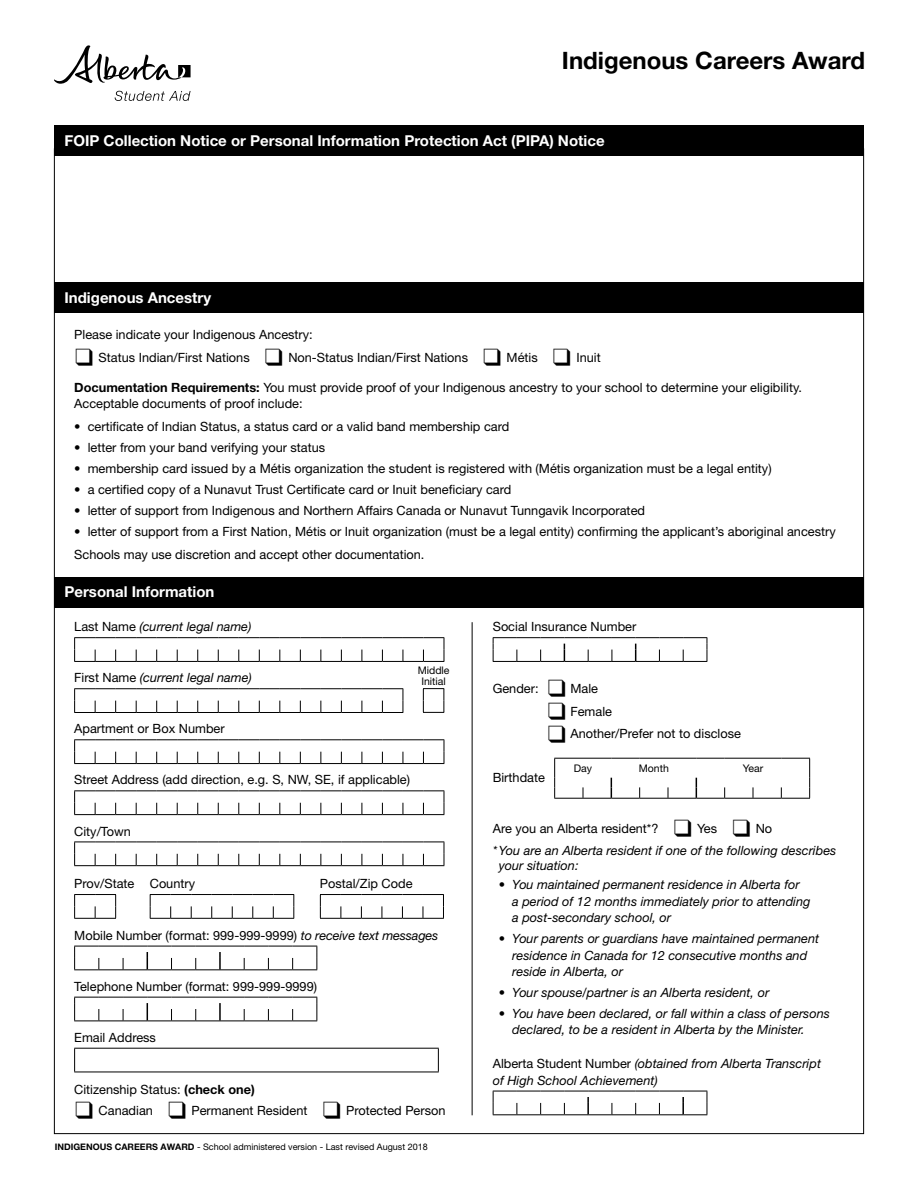
<style>
.page{position:relative;width:918px;height:1188px;background:#fff}
.page>*{position:absolute;margin:0;border:0;box-sizing:border-box;transform-origin:0 0}
.t1{font:700 24px "Helvetica Neue LT Std";color:#000}
.t2{font:700 15px "Helvetica Neue LT Std";color:#fff}
.t3{font:12.75px/22.8px "Helvetica Neue LT Std";color:#000}
.t4{font:italic 12.75px/16.5px "Helvetica Neue LT Std";color:#000}
.t5{font:10.5px/10.5px "Helvetica Neue LT Std";color:#000;text-align:center}
.t6{font:9px "Helvetica Neue LT Std";color:#000}
.s1{font-weight:700}
.s2{font-style:normal}
.s3{font-style:italic}
.s4{font-family:"Arial"}
</style>
<div class="page">
<hr style="left:472px;top:622px;width:1px;height:493px;background:#000">
<div style="left:54px;top:577px;width:810px;height:30px;background:#000"></div>
<div style="left:54px;top:282px;width:810px;height:30px;background:#000"></div>
<div style="left:54px;top:125px;width:810px;height:30px;background:#000"></div>
<svg style="left:74px;top:637px;width:371px;height:25px"></svg>
<svg style="left:74px;top:688px;width:330px;height:25px"></svg>
<svg style="left:74px;top:739px;width:371px;height:25px"></svg>
<svg style="left:74px;top:790px;width:371px;height:25px"></svg>
<svg style="left:74px;top:842px;width:371px;height:24px"></svg>
<svg style="left:74px;top:946px;width:243px;height:24px"></svg>
<svg style="left:74px;top:997px;width:243px;height:25px"></svg>
<hr style="left:74px;top:1048px;width:365px;height:1px;background:#000">
<svg style="left:74px;top:1049px;width:1px;height:23px"></svg>
<svg style="left:438px;top:1049px;width:1px;height:23px"></svg>
<hr style="left:74px;top:1072px;width:365px;height:1px;background:#000">
<svg style="left:423px;top:688px;width:22px;height:25px"></svg>
<svg style="left:74px;top:894px;width:42px;height:25px"></svg>
<svg style="left:150px;top:894px;width:144px;height:25px"></svg>
<svg style="left:320px;top:894px;width:124px;height:25px"></svg>
<svg style="left:493px;top:637px;width:215px;height:25px"></svg>
<svg style="left:554px;top:758px;width:256px;height:41px"></svg>
<svg style="left:54px;top:45px;width:137px;height:56px"></svg>
<svg style="left:493px;top:1091px;width:215px;height:24px"></svg>
<h1 class="t1" style="left:562px;top:46px;width:305px">Indigenous Careers Award</h1>
<p class="t2" style="left:64px;top:131px;width:542px">FOIP Collection Notice or Personal Information Protection Act (PIPA) Notice</p>
<p class="t2" style="left:64px;top:288px;width:148px">Indigenous Ancestry</p>
<p class="t3" style="left:99px;top:322px;width:216px;line-height:23.2px;text-indent:-24px">Please indicate your Indigenous Ancestry:<br>Status Indian/First Nations</p>
<p class="t3" style="left:288px;top:346px;width:181px">Non-Status Indian/First Nations</p>
<p class="t3" style="left:507px;top:346px;width:33px">Métis</p>
<p class="t3" style="left:576px;top:346px;width:26px">Inuit</p>
<p class="t3" style="left:74px;top:379px;width:729px;line-height:16.5px"><span class="s1">Documentation Requirements:</span> You must provide proof of your Indigenous ancestry to your school to determine your eligibility.<br>Acceptable documents of proof include:</p>
<p class="t3" style="left:74px;top:415px;width:437px">• certificate of Indian Status, a status card or a valid band membership card</p>
<p class="t3" style="left:74px;top:436px;width:253px">• letter from your band verifying your status</p>
<p class="t3" style="left:74px;top:457px;width:699px">• membership card issued by a Métis organization the student is registered with (Métis organization must be a legal entity)</p>
<p class="t3" style="left:74px;top:478px;width:439px">• a certified copy of a Nunavut Trust Certificate card or Inuit beneficiary card</p>
<p class="t3" style="left:74px;top:499px;width:572px">• letter of support from Indigenous and Northern Affairs Canada or Nunavut Tunngavik Incorporated</p>
<p class="t3" style="left:74px;top:519px;width:763px;line-height:23.2px">• letter of support from a First Nation, Métis or Inuit organization (must be a legal entity) confirming the applicant’s aboriginal ancestry<br>Schools may use discretion and accept other documentation.</p>
<p class="t2" style="left:64px;top:583px;width:151px">Personal Information</p>
<p class="t4" style="left:74px;top:618px;width:179px"><span class="s2">Last Name</span> (current legal name)</p>
<p class="t4" style="left:74px;top:669px;width:179px"><span class="s2">First Name</span> (current legal name)</p>
<p class="t3" style="left:74px;top:717px;width:152px">Apartment or Box Number</p>
<p class="t3" style="left:74px;top:768px;width:337px">Street Address (add direction, e.g. S, NW, SE, if applicable)</p>
<p class="t3" style="left:74px;top:819px;width:58px">City/Town</p>
<p class="t5" style="left:418px;top:665px;width:33px">Middle<br>Initial</p>
<p class="t3" style="left:74px;top:872px;width:122px">Prov/State Country</p>
<p class="t3" style="left:320px;top:872px;width:94px">Postal/Zip Code</p>
<p class="t3" style="left:74px;top:924px;width:366px">Mobile Number (format: 999-999-9999) <span class="s3">to receive text messages</span></p>
<p class="t3" style="left:74px;top:975px;width:244px">Telephone Number (format: 999-999-9999)</p>
<p class="t3" style="left:74px;top:1026px;width:83px">Email Address</p>
<p class="t3" style="left:99px;top:1078px;width:158px;line-height:21px;text-indent:-24px">Citizenship Status: <span class="s1">(check one)<br></span>Canadian</p>
<p class="t3" style="left:192px;top:1099px;width:117px">Permanent Resident</p>
<p class="t3" style="left:346px;top:1099px;width:101px">Protected Person</p>
<p class="t6" style="left:55px;top:1141px;width:375px"><span class="s1">INDIGENOUS CAREERS AWARD</span> - School administered version - Last revised August 201<span class="s4">8</span></p>
<p class="t3" style="left:493px;top:615px;width:145px">Social Insurance Number</p>
<p class="t3" style="left:493px;top:676px;width:47px">Gender:</p>
<p class="t3" style="left:570px;top:676px;width:172px">Male<br>Female<br>Another/Prefer not to disclose</p>
<p class="t3" style="left:493px;top:766px;width:54px">Birthdate</p>
<p class="t5" style="left:574px;top:763px;width:20px">Day</p>
<p class="t5" style="left:639px;top:763px;width:32px">Month</p>
<p class="t5" style="left:743px;top:763px;width:22px">Year</p>
<p class="t3" style="left:493px;top:817px;width:167px">Are you an Alberta resident*?</p>
<p class="t3" style="left:697px;top:817px;width:22px">Yes</p>
<p class="t3" style="left:756px;top:817px;width:18px">No</p>
<p class="t4" style="left:499px;top:842px;width:339px;line-height:15px;text-indent:-6px">*You are an Alberta resident if one of the following describes your situation:</p>
<p class="t4" style="left:512px;top:876px;width:300px;text-indent:-14px"><span class="s2">•</span> You maintained permanent residence in Alberta for<br>a period of 12 months immediately prior to attending a post-secondary school, or</p>
<p class="t4" style="left:512px;top:930px;width:308px;text-indent:-14px"><span class="s2">•</span> Your parents or guardians have maintained permanent residence in Canada for 12 consecutive months and reside in Alberta, or</p>
<p class="t4" style="left:499px;top:984px;width:272px"><span class="s2">•</span> Your spouse/partner is an Alberta resident, or</p>
<p class="t4" style="left:512px;top:1005px;width:319px;text-indent:-14px">• You have been declared, or fall within a class of persons declared, to be a resident in Alberta by the Minister.</p>
<p class="t4" style="left:493px;top:1055px;width:330px"><span class="s2">Alberta Student Number</span> (obtained from Alberta Transcript of High School Achievement)</p>
</div>
